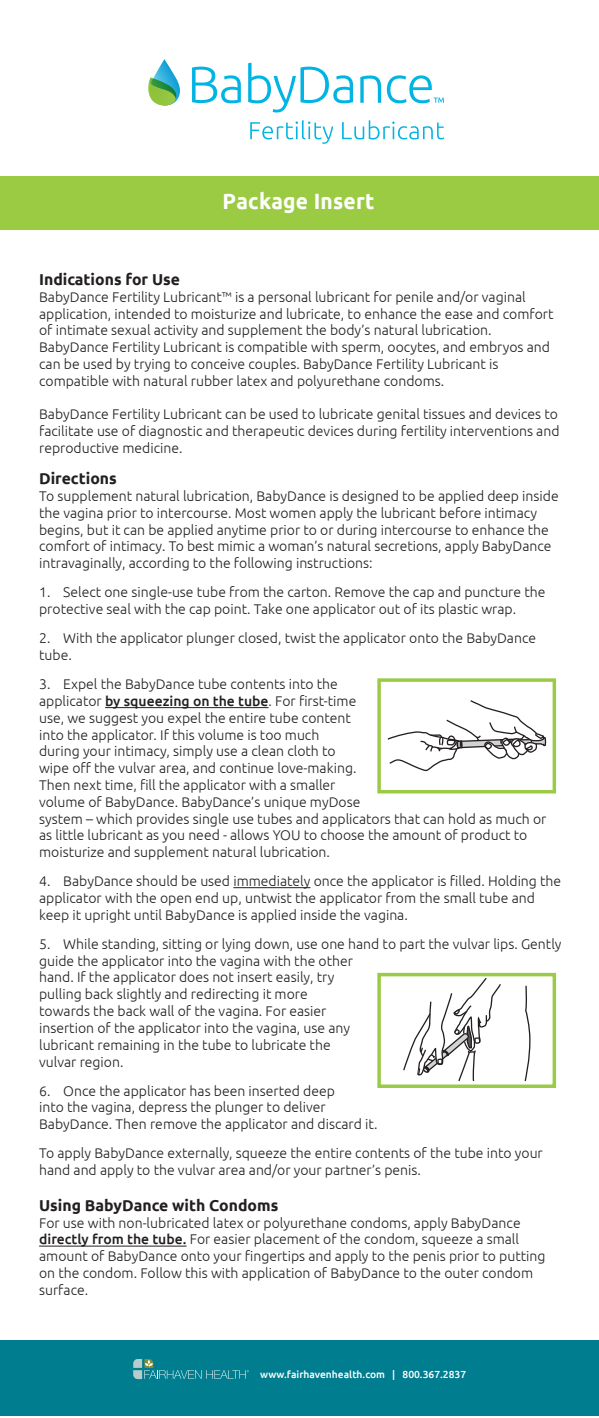
<style>
.page{position:relative;width:599px;height:1418px;background:#fff}
.page>*{position:absolute;margin:0;border:0;box-sizing:border-box;transform-origin:0 0}
.t1{font:700 22.05px "Ubuntu";letter-spacing:.01em;color:#fff;scale:.95 1}
.t2{font:700 15.75px "Ubuntu";color:#231f20}
.t3{font:300 14px/16.8px "Ubuntu";color:#231f20}
.t4{font:500 10.33px "Ubuntu";color:#fff}
.s1{font-weight:500}
</style>
<div class="page">
<hr style="left:105px;top:707px;width:163px;height:1px;background:#231f20">
<hr style="left:233px;top:887px;width:77px;height:1px;background:#231f20">
<hr style="left:39px;top:1245px;width:147px;height:1px;background:#231f20">
<div style="left:377px;top:678px;width:179px;height:115px;border:4px solid #9bcb46"></div>
<svg style="left:387px;top:700px;width:159px;height:72px"></svg>
<svg style="left:524px;top:985px;width:7px;height:97px"></svg>
<svg style="left:403px;top:978px;width:98px;height:104px"></svg>
<div style="left:377px;top:973px;width:179px;height:115px;border:4px solid #9bcb46"></div>
<div style="left:0;top:1340px;width:598px;height:75px;background:#007d8f"></div>
<svg style="left:133px;top:1359px;width:116px;height:20px"></svg>
<svg style="left:149px;top:59px;width:31px;height:42px"></svg>
<svg style="left:148px;top:82px;width:28px;height:24px"></svg>
<div style="left:0;top:176px;width:598px;height:54px;background:#9bcb43"></div>
<svg style="left:192px;top:67px;width:49px;height:36px"></svg>
<svg style="left:248px;top:63px;width:105px;height:49px"></svg>
<svg style="left:360px;top:75px;width:21px;height:28px"></svg>
<svg style="left:387px;top:75px;width:57px;height:28px"></svg>
<svg style="left:250px;top:120px;width:83px;height:24px"></svg>
<svg style="left:342px;top:120px;width:102px;height:19px"></svg>
<h1 class="t1" style="left:222px;top:188px;width:161px">Package Insert</h1>
<p class="t2" style="left:39px;top:270px;width:142px">Indications for Use</p>
<p class="t3" style="left:39px;top:288px;width:516px">BabyDance Fertility Lubricant™ is a personal lubricant for penile and/or vaginal application, intended to moisturize and lubricate, to enhance the ease and comfort of intimate sexual activity and supplement the body’s natural lubrication.<br>BabyDance Fertility Lubricant is compatible with sperm, oocytes, and embryos and can be used by trying to conceive couples. BabyDance Fertility Lubricant is compatible with natural rubber latex and polyurethane condoms.</p>
<p class="t3" style="left:39px;top:406px;width:522px;text-align:justify">BabyDance Fertility Lubricant can be used to lubricate genital tissues and devices to facilitate use of diagnostic and therapeutic devices during fertility interventions and reproductive medicine.</p>
<p class="t2" style="left:39px;top:469px;width:79px">Directions</p>
<p class="t3" style="left:39px;top:487px;width:521px">To supplement natural lubrication, BabyDance is designed to be applied deep inside the vagina prior to intercourse. Most women apply the lubricant before intimacy begins, but it can be applied anytime prior to or during intercourse to enhance the comfort of intimacy. To best mimic a woman’s natural secretions, apply BabyDance intravaginally, according to the following instructions:</p>
<p class="t3" style="left:39px;top:583px;width:507px">1. Select one single-use tube from the carton. Remove the cap and puncture the protective seal with the cap point. Take one applicator out of its plastic wrap.</p>
<p class="t3" style="left:39px;top:629px;width:498px">2. With the applicator plunger closed, twist the applicator onto the BabyDance tube.</p>
<p class="t3" style="left:39px;top:675px;width:508px">3. Expel the BabyDance tube contents into the<br>applicator <span class="s1">by squeezing on the tube</span>. For first-time<br>use, we suggest you expel the entire tube content<br>into the applicator. If this volume is too much<br>during your intimacy, simply use a clean cloth to<br>wipe off the vulvar area, and continue love-making.<br>Then next time, fill the applicator with a smaller<br>volume of BabyDance. BabyDance’s unique myDose<br>system – which provides single use tubes and applicators that can hold as much or as little lubricant as you need - allows YOU to choose the amount of product to moisturize and supplement natural lubrication.</p>
<p class="t3" style="left:39px;top:872px;width:523px">4. BabyDance should be used immediately once the applicator is filled. Holding the applicator with the open end up, untwist the applicator from the small tube and keep it upright until BabyDance is applied inside the vagina.</p>
<p class="t3" style="left:39px;top:935px;width:524px">5. While standing, sitting or lying down, use one hand to part the vulvar lips. Gently guide the applicator into the vagina with the other<br>hand. If the applicator does not insert easily, try<br>pulling back slightly and redirecting it more<br>towards the back wall of the vagina. For easier<br>insertion of the applicator into the vagina, use any<br>lubricant remaining in the tube to lubricate the<br>vulvar region.</p>
<p class="t3" style="left:39px;top:1081px;width:340px">6. Once the applicator has been inserted deep<br>into the vagina, depress the plunger to deliver<br>BabyDance. Then remove the applicator and discard it.</p>
<p class="t3" style="left:39px;top:1144px;width:505px">To apply BabyDance externally, squeeze the entire contents of the tube into your hand and apply to the vulvar area and/or your partner’s penis.</p>
<p class="t2" style="left:39px;top:1195px;width:241px">Using BabyDance with Condoms</p>
<p class="t3" style="left:39px;top:1213px;width:508px">For use with non-lubricated latex or polyurethane condoms, apply BabyDance <span class="s1">directly from the tube.</span> For easier placement of the condom, squeeze a small amount of BabyDance onto your fingertips and apply to the penis prior to putting on the condom. Follow this with application of BabyDance to the outer condom surface.</p>
<p class="t4" style="left:260px;top:1368px;width:207px">www.fairhavenhealth.com | 800.367.2837</p>
</div>
